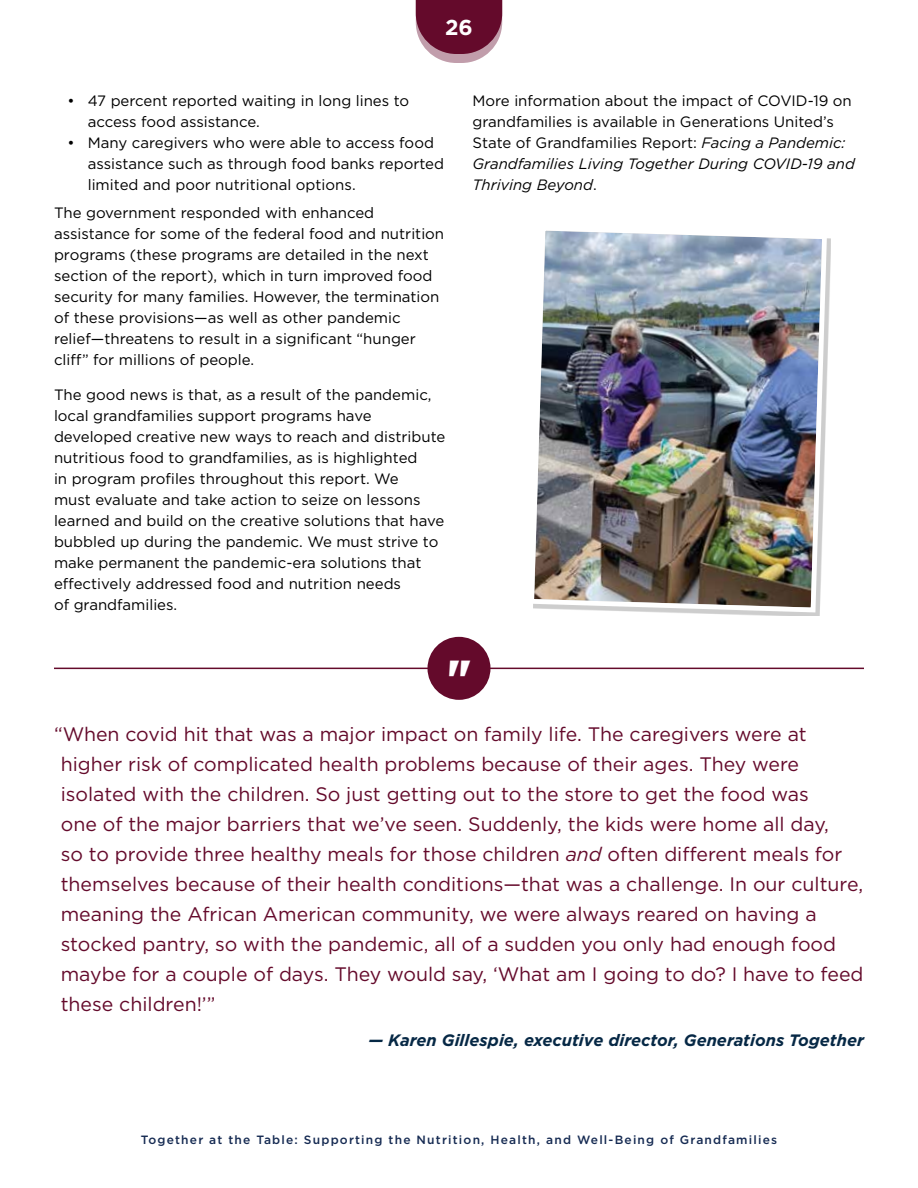
<style>
.page{position:relative;width:918px;height:1188px;background:#fff}
.page>*{position:absolute;margin:0;border:0;box-sizing:border-box;transform-origin:0 0}
.t1{font:900 43.35px "Gotham";color:#fff}
.t2{font:700 21.6px "Gotham";color:#fff}
.t3{font:19.5px/30px "Gotham";color:#640a2b}
.t4{font:italic 700 16.5px "Gotham";color:#062845}
.t5{font:15px/21px "Gotham";color:#000}
.t6{font:500 12px "Gotham";letter-spacing:.1em;color:#152a52}
.s1{font-style:italic}
</style>
<div class="page">
<svg style="left:416px;top:0;width:86px;height:63px;background:#853e58"></svg>
<hr style="left:54px;top:668px;width:810px;height:1px;background:#640a2b">
<div style="left:427px;top:637px;width:64px;height:63px;background:#640a2b;border-radius:50%"></div>
<img style="left:527px;top:230px;width:302px;height:440px">
<h2 class="t2" style="left:445px;top:13px;width:29px">26</h2>
<p class="t5" style="left:88px;top:90px;width:323px;text-indent:-20px">• 47 percent reported waiting in long lines to access food assistance.</p>
<p class="t5" style="left:88px;top:132px;width:358px;text-indent:-20px">• Many caregivers who were able to access food assistance such as through food banks reported limited and poor nutritional options.</p>
<p class="t5" style="left:54px;top:202px;width:392px">The government responded with enhanced assistance for some of the federal food and nutrition programs (these programs are detailed in the next section of the report), which in turn improved food security for many families. However, the termination of these provisions—as well as other pandemic relief—threatens to result in a significant “hunger cliff” for millions of people.</p>
<p class="t5" style="left:54px;top:384px;width:393px">The good news is that, as a result of the pandemic, local grandfamilies support programs have developed creative new ways to reach and distribute nutritious food to grandfamilies, as is highlighted<br>in program profiles throughout this report. We<br>must evaluate and take action to seize on lessons learned and build on the creative solutions that have bubbled up during the pandemic. We must strive to make permanent the pandemic-era solutions that effectively addressed food and nutrition needs<br>of grandfamilies.</p>
<p class="t5" style="left:472px;top:90px;width:384px">More information about the impact of COVID-19 on grandfamilies is available in Generations United’s State of Grandfamilies Report: <span class="s1">Facing a Pandemic:<br>Grandfamilies Living Together During COVID-19 and Thriving Beyond</span>.</p>
<h1 class="t1" style="left:448px;top:646px;width:25px">"</h1>
<p class="t3" style="left:61px;top:719px;width:804px;text-indent:-7px">“When covid hit that was a major impact on family life. The caregivers were at higher risk of complicated health problems because of their ages. They were isolated with the children. So just getting out to the store to get the food was<br>one of the major barriers that we’ve seen. Suddenly, the kids were home all day,<br>so to provide three healthy meals for those children <span class="s1">and</span> often different meals for themselves because of their health conditions—that was a challenge. In our culture, meaning the African American community, we were always reared on having a stocked pantry, so with the pandemic, all of a sudden you only had enough food maybe for a couple of days. They would say, ‘What am I going to do? I have to feed these children!’”</p>
<p class="t4" style="left:368px;top:1029px;width:497px">— Karen Gillespie, executive director, Generations Together</p>
<p class="t6" style="left:141px;top:1132px;width:638px">Together at the Table: Supporting the Nutrition, Health, and Well-Being of Grandfamilies</p>
</div>
